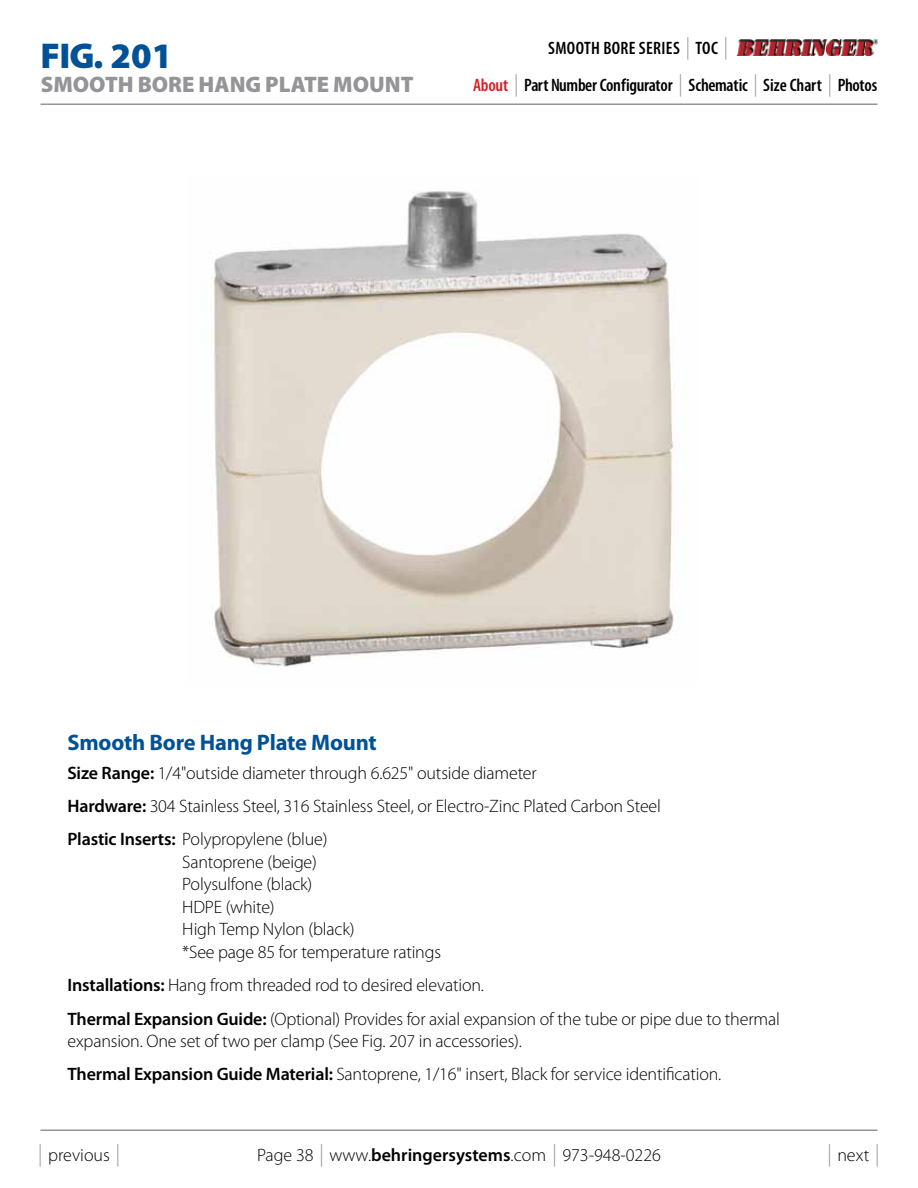
<style>
.page{position:relative;width:918px;height:1188px;background:#fff}
.page>*{position:absolute;margin:0;border:0;box-sizing:border-box;transform-origin:0 0}
.t1{font:900 36px "Myriad Pro";letter-spacing:-.01em;color:#005195}
.t2{font:900 22.5px "Myriad Pro";color:#939598}
.t3{font:700 22.5px "Myriad Pro";letter-spacing:-.01em;color:#005195}
.t4{font:300 18px/33.3px "Myriad Pro";letter-spacing:-.01em;color:#000}
.t5{font:600 condensed 18px "Myriad Pro";letter-spacing:-.01em;color:#000}
.s1{font-weight:300;font-size:22.5px;color:#999b9e}
.s2{color:#d71d24}
.s3{font-weight:600}
.s4{font-stretch:condensed;font-size:22.5px;color:#999b9e}
</style>
<div class="page">
<hr style="left:40px;top:1130px;width:838px;height:1px;background:#939598">
<hr style="left:40px;top:103px;width:838px;height:2px;background:#939598">
<img style="left:210px;top:191px;width:464px;height:476px">
<img style="left:737px;top:40px;width:141px;height:15px">
<p class="t5" style="left:548px;top:37px;width:17px">Smooth</p>
<p class="t5" style="left:603px;top:37px;width:126px">Bore Seri es <span class="s1">|</span> TOC <span class="s1">|</span></p>
<h1 class="t1" style="left:40px;top:31px;width:134px">FIG. 201</h1>
<p class="t2" style="left:41px;top:69px;width:30px">SMOOTH</p>
<p class="t2" style="left:138px;top:69px;width:15px">BORE</p>
<p class="t2" style="left:199px;top:69px;width:80px">HANG PLATE</p>
<p class="t2" style="left:333px;top:69px;width:17px">MOUNT</p>
<p class="t5" style="left:473px;top:74px;width:406px"><span class="s2">About</span> <span class="s1">|</span> Part Number Configurator <span class="s1">|</span> Schematic <span class="s1">|</span> Size Chart <span class="s1">|</span> Photos</p>
<p class="t3" style="left:68px;top:727px;width:311px">Smooth Bore Hang Plate Mount</p>
<p class="t4" style="left:68px;top:756px;width:595px"><span class="s3">Size Range:</span> 1/4"outside diameter through 6.625" outside diameter<br><span class="s3">Hardware:</span> 304 Stainless Steel, 316 Stainless Steel, or Electro-Zinc Plated Carbon Steel<br><span class="s3">Plastic Inserts:</span> Polypropylene (blue)</p>
<p class="t4" style="left:182px;top:850px;width:260px;line-height:22.5px">Santoprene (beige)<br>Polysulfone (black)<br>HDPE (white)<br>High Temp Nylon (black)<br>*See page 85 for temperature ratings</p>
<p class="t4" style="left:68px;top:968px;width:714px"><span class="s3">Installations:</span> Hang from threaded rod to desired elevation.<br><span class="s3">Thermal Expansion Guide:</span> (Optional) Provides for axial expansion of the tube or pipe due to thermal</p>
<p class="t4" style="left:68px;top:1024px;width:655px">expansion. One set of two per clamp (See Fig. 207 in accessories).<br><span class="s3">Thermal Expansion Guide Material:</span> Santoprene, 1/16" insert, Black for service identification.</p>
<p class="t4" style="left:38px;top:1139px;width:83px"><span class="s4">|</span> previous <span class="s4">|</span></p>
<p class="t4" style="left:257px;top:1139px;width:405px">Page 38 <span class="s4">|</span> www.<span class="s3">behringersystems</span>.com <span class="s4">|</span> 973-948-0226</p>
<p class="t4" style="left:827px;top:1139px;width:54px"><span class="s4">|</span> next <span class="s4">|</span></p>
</div>
